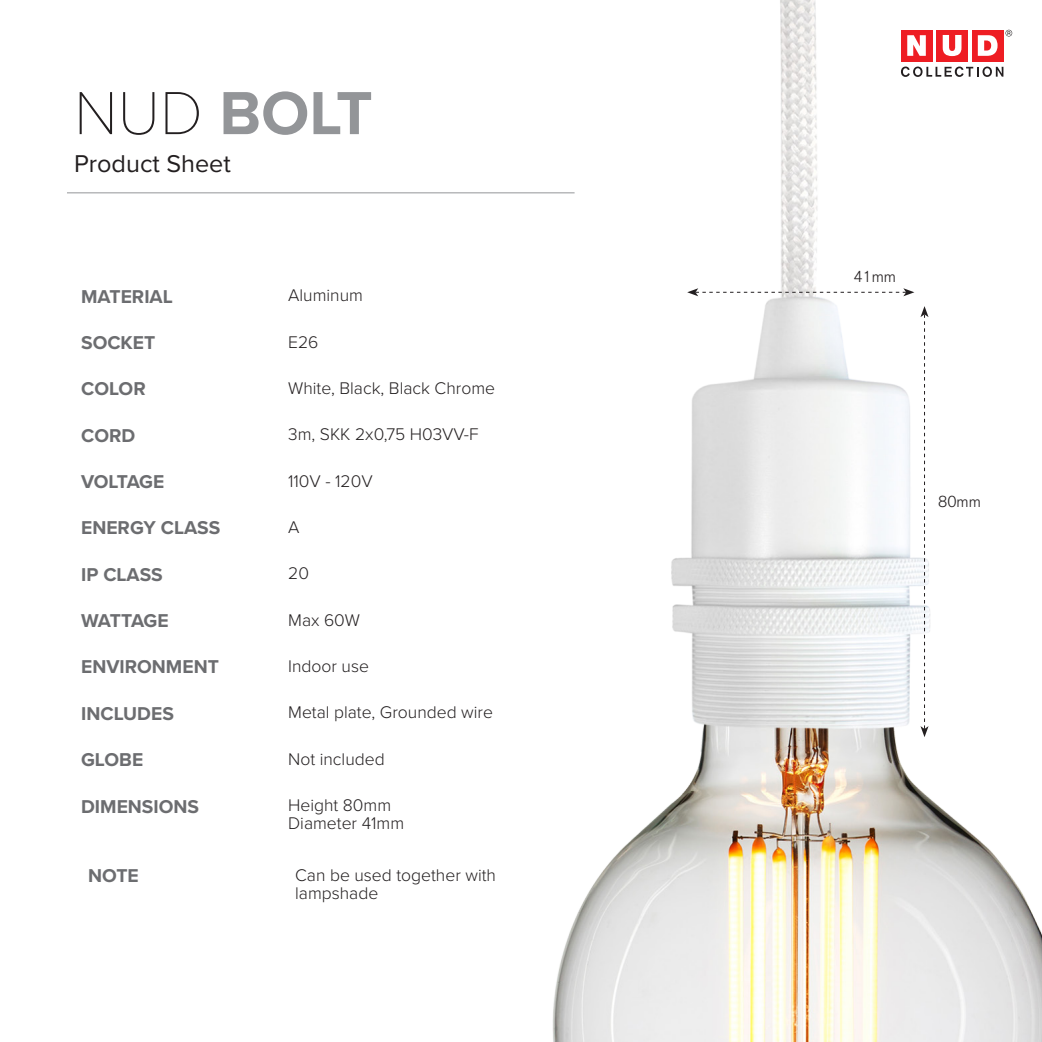
<style>
.page{position:relative;width:1042px;height:1042px;background:#fff}
.page>*{position:absolute;margin:0;border:0;box-sizing:border-box;transform-origin:0 0}
.t1{font:700 63px "Proxima Nova";color:#939598}
.t2{font:25.2px "Proxima Nova";color:#231f20}
.t3{font:700 19.25px "Proxima Nova";color:#6c6d70}
.t4{font:700 19.25px "Proxima Nova";letter-spacing:-.025em;color:#6c6d70}
.t5{font:700 19.25px "Proxima Nova";letter-spacing:-.04em;color:#6c6d70}
.t6{font:300 17.5px/17.5px "Proxima Nova";color:#231f20}
.Styckeformat_1{font:300 15.75px "Akzidenz Grotesk BE";color:#231f20}
.s1{font-family:"Proxima Nova T";font-weight:100;color:#231f20}
</style>
<div class="page">
<img style="left:508px;top:0;width:534px;height:1042px">
<svg style="left:687px;top:288px;width:227px;height:8px"></svg>
<svg style="left:920px;top:306px;width:8px;height:431px"></svg>
<hr style="left:67px;top:192px;width:507px;height:1px;background:#939598">
<div style="left:901px;top:30px;width:31px;height:31px;background:#ee1d23"></div>
<div style="left:936px;top:30px;width:32px;height:31px;background:#ee1d23"></div>
<div style="left:972px;top:30px;width:31px;height:31px;background:#ee1d23"></div>
<svg style="left:907px;top:35px;width:19px;height:21px"></svg>
<svg style="left:942px;top:35px;width:19px;height:21px"></svg>
<svg style="left:978px;top:35px;width:19px;height:21px"></svg>
<svg style="left:901px;top:67px;width:102px;height:10px"></svg>
<svg style="left:1005px;top:30px;width:7px;height:6px"></svg>
<p class="t1" style="left:74px;top:66px;width:300px"><span class="s1">NUD</span> BOLT</p>
<p class="t2" style="left:74px;top:145px;width:158px">Product Sheet</p>
<p class="t3" style="left:81px;top:282px;width:93px">MATERIAL</p>
<p class="t6" style="left:288px;top:286px;width:76px">Aluminum</p>
<p class="t3" style="left:81px;top:328px;width:76px">SOCKET</p>
<p class="t6" style="left:288px;top:332px;width:32px">E26</p>
<p class="t3" style="left:81px;top:374px;width:66px">COLOR</p>
<p class="t6" style="left:288px;top:378px;width:208px">White, Black, Black Chrome</p>
<p class="t3" style="left:81px;top:421px;width:56px">CORD</p>
<p class="t6" style="left:288px;top:425px;width:192px">3m, SKK 2x0,75 H03VV-F</p>
<p class="t4" style="left:81px;top:467px;width:85px">VOLTAGE</p>
<p class="t6" style="left:288px;top:471px;width:86px">110V - 120V</p>
<p class="t3" style="left:81px;top:513px;width:141px">ENERGY CLASS</p>
<p class="t6" style="left:288px;top:517px;width:13px">A</p>
<p class="t3" style="left:81px;top:560px;width:83px">IP CLASS</p>
<p class="t6" style="left:288px;top:564px;width:22px">20</p>
<p class="t5" style="left:81px;top:606px;width:89px">WATTAGE</p>
<p class="t6" style="left:288px;top:610px;width:73px">Max 60W</p>
<p class="t3" style="left:81px;top:653px;width:139px">ENVIRONMENT</p>
<p class="t6" style="left:288px;top:656px;width:82px">Indoor use</p>
<p class="t3" style="left:81px;top:699px;width:94px">INCLUDES</p>
<p class="t6" style="left:288px;top:703px;width:206px">Metal plate, Grounded wire</p>
<p class="t3" style="left:81px;top:745px;width:64px">GLOBE</p>
<p class="t6" style="left:288px;top:749px;width:98px">Not included</p>
<p class="t3" style="left:81px;top:792px;width:119px">DIMENSIONS</p>
<p class="t6" style="left:288px;top:795px;width:104px">Height 80mm</p>
<p class="t6" style="left:288px;top:813px;width:117px">Diameter 41mm</p>
<p class="t3" style="left:88px;top:861px;width:52px">NOTE</p>
<p class="t6" style="left:295px;top:865px;width:202px">Can be used together with lampshade</p>
<p class="Styckeformat_1" style="left:853px;top:267px;width:44px">41mm</p>
<p class="Styckeformat_1" style="left:938px;top:492px;width:44px">80mm</p>
</div>
